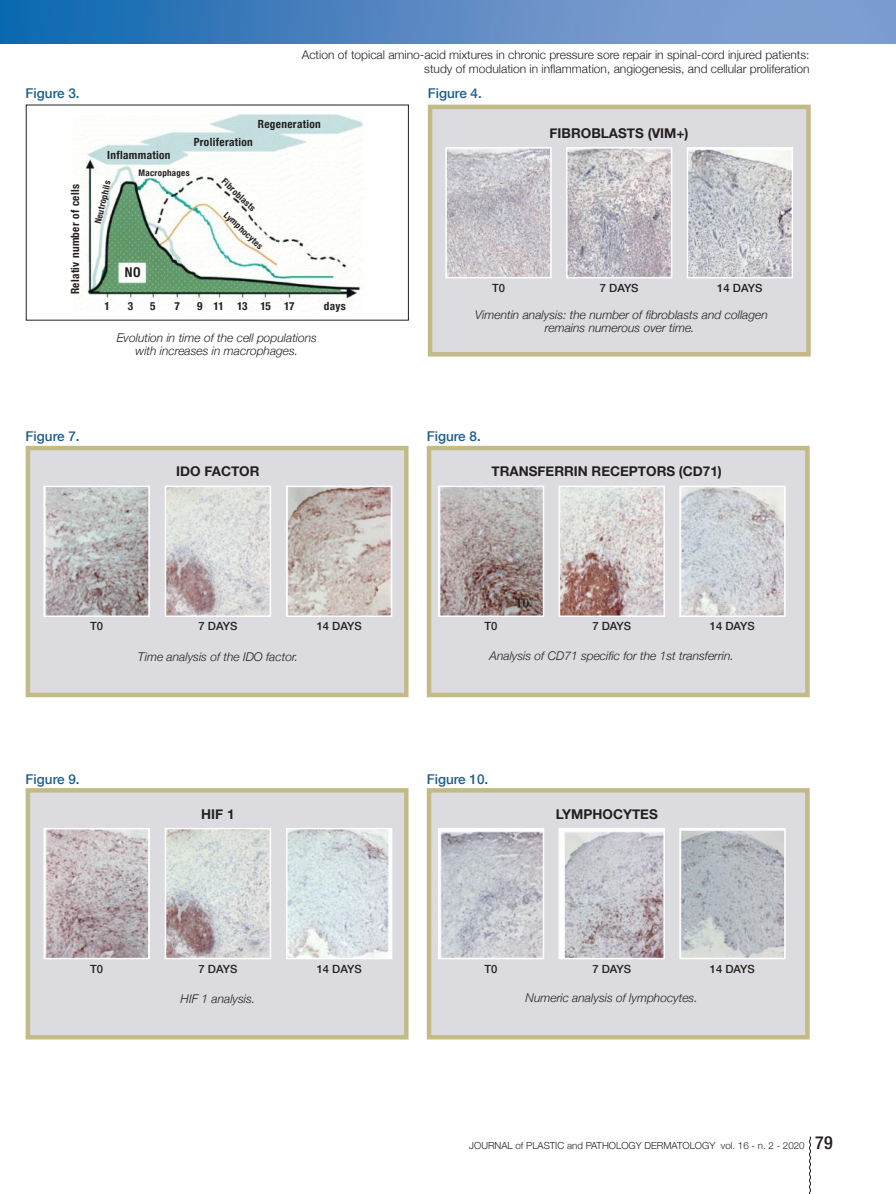
<style>
.page{position:relative;width:896px;height:1194px;background:#fff}
.page>*{position:absolute;margin:0;border:0;box-sizing:border-box;transform-origin:0 0}
.t1{font:700 13.5px "Helvetica Neue";color:#241f1f}
.t2{font:500 13.5px "Helvetica Neue";color:#1c5e8a}
.t3{font:700 condensed 13.5px "Helvetica Neue";color:#241f1f}
.t4{font:italic 300 12px/13.5px "Helvetica Neue";color:#241f1f;text-align:center}
.t5{font:300 12px/13.5px "Helvetica Neue";color:#241f1f;text-align:right}
.t6{font:700 condensed 11.25px "Helvetica Neue";letter-spacing:.03em;color:#241f1f}
.t7{font:500 11.25px "Helvetica Neue";color:#241f1f}
.t8{font:300 9.75px "Helvetica Neue";color:#241f1f}
.t9{font:700 condensed 9px "Helvetica Neue";letter-spacing:.03em;color:#241f1f}
.s1{font-family:"Helvetica Neue LT Std";font-weight:500;font-stretch:condensed;font-size:18px}
</style>
<div class="page">
<div style="left:428px;top:105px;width:382px;height:251px;background:#dcdbdf;border:4px solid #c3bb87"></div>
<svg style="left:809px;top:1136px;width:2px;height:57px"></svg>
<img style="left:0;top:0;width:895px;height:44px">
<div style="left:26px;top:445px;width:382px;height:252px;background:#dcdbdf;border:4px solid #c3bb87"></div>
<img style="left:46px;top:488px;width:101px;height:126px">
<div style="left:43px;top:485px;width:107px;height:132px;border:2px solid #fff"></div>
<img style="left:289px;top:488px;width:100px;height:126px">
<div style="left:286px;top:485px;width:106px;height:132px;border:2px solid #fff"></div>
<img style="left:168px;top:488px;width:100px;height:126px">
<div style="left:165px;top:485px;width:106px;height:132px;border:2px solid #fff"></div>
<div style="left:26px;top:787px;width:382px;height:252px;background:#dcdbdf;border:4px solid #c3bb87"></div>
<img style="left:46px;top:830px;width:101px;height:126px">
<div style="left:43px;top:827px;width:107px;height:132px;border:2px solid #fff"></div>
<img style="left:289px;top:830px;width:100px;height:126px">
<div style="left:286px;top:827px;width:106px;height:132px;border:2px solid #fff"></div>
<img style="left:168px;top:830px;width:100px;height:126px">
<div style="left:165px;top:827px;width:106px;height:132px;border:2px solid #fff"></div>
<img style="left:448px;top:150px;width:100px;height:125px">
<div style="left:445px;top:147px;width:106px;height:131px;border:2px solid #fff"></div>
<img style="left:689px;top:150px;width:101px;height:125px">
<div style="left:686px;top:147px;width:107px;height:131px;border:2px solid #fff"></div>
<img style="left:569px;top:150px;width:100px;height:125px">
<div style="left:566px;top:147px;width:106px;height:131px;border:2px solid #fff"></div>
<div style="left:426px;top:445px;width:383px;height:252px;background:#dcdbdf;border:4px solid #c3bb87"></div>
<img style="left:441px;top:488px;width:100px;height:126px">
<div style="left:438px;top:485px;width:106px;height:132px;border:2px solid #fff"></div>
<img style="left:682px;top:488px;width:100px;height:126px">
<div style="left:679px;top:485px;width:106px;height:132px;border:2px solid #fff"></div>
<img style="left:561px;top:488px;width:101px;height:126px">
<div style="left:558px;top:485px;width:107px;height:132px;border:2px solid #fff"></div>
<div style="left:426px;top:787px;width:383px;height:252px;background:#dcdbdf;border:4px solid #c3bb87"></div>
<img style="left:441px;top:830px;width:100px;height:126px">
<div style="left:438px;top:827px;width:106px;height:132px;border:2px solid #fff"></div>
<img style="left:682px;top:830px;width:100px;height:126px">
<div style="left:679px;top:827px;width:106px;height:132px;border:2px solid #fff"></div>
<img style="left:561px;top:830px;width:101px;height:126px">
<div style="left:558px;top:827px;width:107px;height:132px;border:2px solid #fff"></div>
<img style="left:81px;top:114px;width:282px;height:187px">
<p class="t5" style="left:302px;top:47px;width:509px">Action of topical amino-acid mixtures in chronic pressure sore repair in spinal-cord injured patients: study of modulation in inflammation, angiogenesis, and cellular proliferation</p>
<p class="t2" style="left:26px;top:82px;width:56px">Figure 3.</p>
<p class="t2" style="left:428px;top:82px;width:56px">Figure 4.</p>
<p class="t6" style="left:258px;top:115px;width:65px">Regeneration</p>
<p class="t6" style="left:66px;top:294px;width:112px;rotate:-90deg">Relativ number of cells</p>
<p class="t6" style="left:107px;top:145px;width:65px">Inflammation</p>
<p class="t6" style="left:194px;top:133px;width:61px">Proliferation</p>
<p class="t9" style="left:90px;top:222px;width:45px;rotate:-77deg">Neutrophils</p>
<p class="t9" style="left:138px;top:165px;width:53px">Macrophages</p>
<p class="t3" style="left:125px;top:261px;width:17px">NO</p>
<p class="t9" style="left:228px;top:175px;width:44px;rotate:43deg">Fibroblasts</p>
<p class="t9" style="left:230px;top:208px;width:51px;rotate:43deg">Lymphocytes</p>
<p class="t1" style="left:549px;top:122px;width:140px">FIBROBLASTS (VIM+)</p>
<p class="t7" style="left:492px;top:278px;width:14px">T0</p>
<p class="t7" style="left:599px;top:278px;width:40px">7 DAYS</p>
<p class="t7" style="left:717px;top:278px;width:47px">14 DAYS</p>
<p class="t6" style="left:105px;top:296px;width:7px">1</p>
<p class="t6" style="left:128px;top:296px;width:7px">3</p>
<p class="t6" style="left:150px;top:296px;width:7px">5</p>
<p class="t6" style="left:174px;top:296px;width:7px">7</p>
<p class="t6" style="left:197px;top:296px;width:99px">9 11 13 15 17</p>
<p class="t6" style="left:324px;top:296px;width:24px">days</p>
<p class="t4" style="left:117px;top:330px;width:202px">Evolution in time of the cell populations with increases in macrophages.</p>
<p class="t2" style="left:26px;top:425px;width:56px">Figure 7.</p>
<p class="t1" style="left:176px;top:460px;width:85px">IDO FACTOR</p>
<p class="t7" style="left:90px;top:617px;width:14px">T0</p>
<p class="t7" style="left:198px;top:617px;width:40px">7 DAYS</p>
<p class="t7" style="left:316px;top:617px;width:47px">14 DAYS</p>
<p class="t4" style="left:138px;top:649px;width:162px">Time analysis of the IDO factor.</p>
<p class="t2" style="left:26px;top:767px;width:56px">Figure 9.</p>
<p class="t1" style="left:201px;top:802px;width:35px">HIF 1</p>
<p class="t7" style="left:90px;top:959px;width:14px">T0</p>
<p class="t7" style="left:198px;top:959px;width:40px">7 DAYS</p>
<p class="t7" style="left:316px;top:959px;width:47px">14 DAYS</p>
<p class="t4" style="left:180px;top:991px;width:76px">HIF 1 analysis.</p>
<p class="t4" style="left:475px;top:307px;width:294px">Vimentin analysis: the number of fibroblasts and collagen remains numerous over time.</p>
<p class="t2" style="left:426px;top:425px;width:56px">Figure 8.</p>
<p class="t1" style="left:491px;top:460px;width:232px">TRANSFERRIN RECEPTORS (CD71)</p>
<p class="t7" style="left:484px;top:617px;width:14px">T0</p>
<p class="t7" style="left:592px;top:617px;width:40px">7 DAYS</p>
<p class="t7" style="left:709px;top:617px;width:47px">14 DAYS</p>
<p class="t4" style="left:489px;top:648px;width:246px">Analysis of CD71 specific for the 1st transferrin.</p>
<p class="t2" style="left:426px;top:767px;width:63px">Figure 10.</p>
<p class="t1" style="left:555px;top:802px;width:104px">LYMPHOCYTES</p>
<p class="t7" style="left:484px;top:959px;width:14px">T0</p>
<p class="t7" style="left:592px;top:959px;width:40px">7 DAYS</p>
<p class="t7" style="left:709px;top:959px;width:47px">14 DAYS</p>
<p class="t4" style="left:525px;top:990px;width:174px">Numeric analysis of lymphocytes.</p>
<p class="t8" style="left:469px;top:1137px;width:365px">JOURNAL of PLASTIC and PATHOLOGY DERMATOLOGY vol. 16 - n. 2 - 2020 <span class="s1">79</span></p>
</div>
